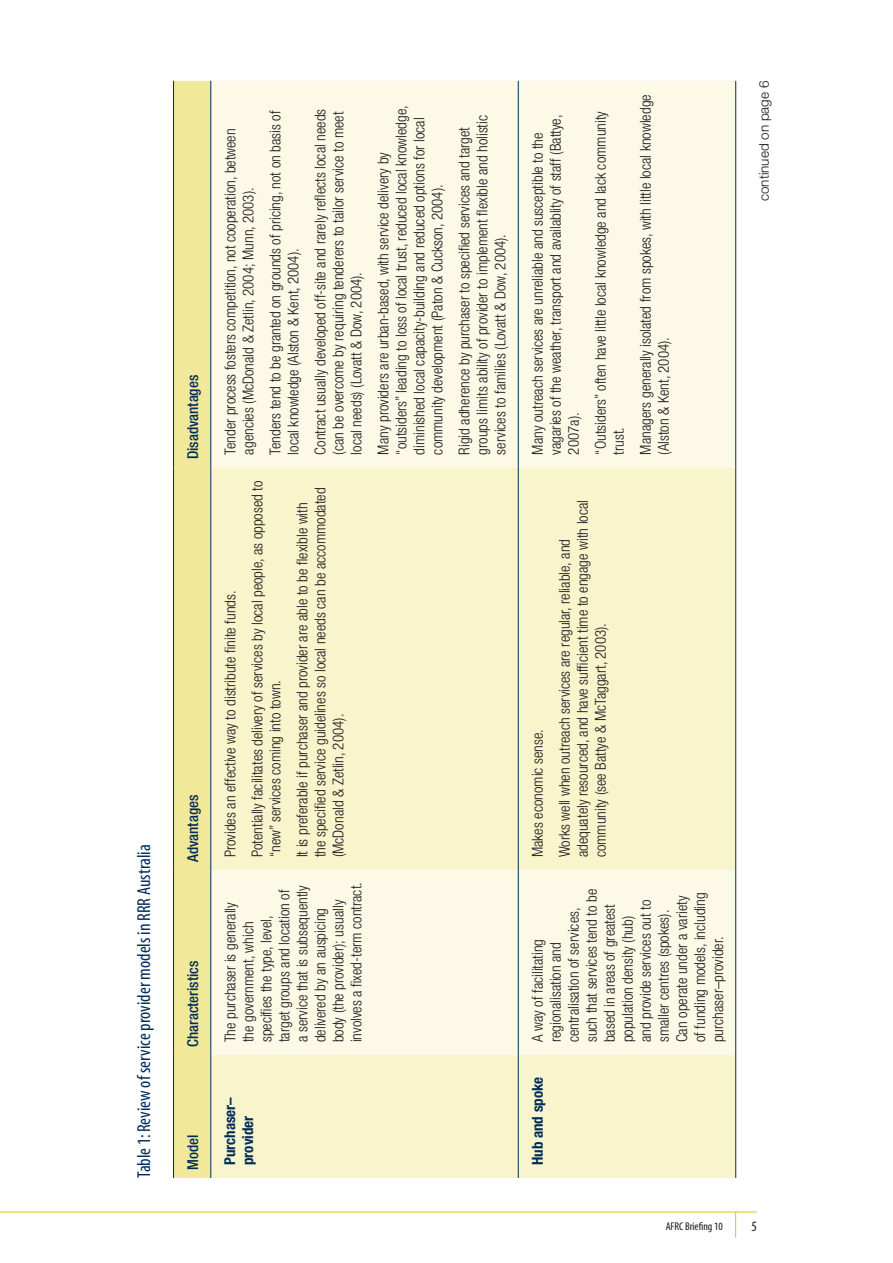
<style>
.page{position:relative;width:893px;height:1263px;background:#fff}
.page>*{position:absolute;margin:0;border:0;box-sizing:border-box;transform-origin:0 0}
.t1{font:18.75px "Myriad MM 400 300";letter-spacing:-.135em;color:#002c5a}
.t2{font:300 condensed 15px/18px "Helvetica Neue";color:#1a171b}
.t3{font:500 condensed 15px "Helvetica Neue";color:#002c5a}
.t4{font:700 condensed 15px/18px "Helvetica Neue";color:#002c5a}
.t5{font:14.25px "Myriad MM 400 300";color:#1a171b}
.t6{font:300 13.5px "Helvetica Neue";color:#1a171b}
.t7{font:11.25px "Myriad MM 400 300";letter-spacing:-.125em;color:#1a171b}
</style>
<div class="page">
<hr style="left:0;top:1211px;width:757px;height:1px;background:#ddc700">
<svg style="left:735px;top:1212px;width:1px;height:25px"></svg>
<div style="left:174px;top:81px;width:36px;height:1097px;background:#f1e999"></div>
<div style="left:211px;top:1055px;width:524px;height:123px;background:#f8f4cc"></div>
<svg style="left:211px;top:81px;width:524px;height:974px;background:#faf6db"></svg>
<hr style="left:518px;top:1055px;width:1px;height:123px;background:#002c5a">
<hr style="left:518px;top:870px;width:1px;height:185px;background:#002c5a">
<hr style="left:518px;top:467px;width:1px;height:403px;background:#002c5a">
<hr style="left:518px;top:81px;width:1px;height:386px;background:#002c5a">
<hr style="left:735px;top:1055px;width:1px;height:123px;background:#002c5a">
<hr style="left:735px;top:870px;width:1px;height:185px;background:#002c5a">
<hr style="left:735px;top:467px;width:1px;height:403px;background:#002c5a">
<hr style="left:735px;top:81px;width:1px;height:386px;background:#002c5a">
<hr style="left:173px;top:1055px;width:1px;height:123px;background:#002c5a">
<hr style="left:173px;top:870px;width:1px;height:185px;background:#002c5a">
<hr style="left:173px;top:467px;width:1px;height:403px;background:#002c5a">
<hr style="left:173px;top:81px;width:1px;height:386px;background:#002c5a">
<hr style="left:210px;top:1055px;width:1px;height:123px;background:#002c5a">
<hr style="left:210px;top:870px;width:1px;height:185px;background:#002c5a">
<hr style="left:210px;top:467px;width:1px;height:403px;background:#002c5a">
<hr style="left:210px;top:81px;width:1px;height:386px;background:#002c5a">
<p class="t1" style="left:135px;top:1178px;width:337px;rotate:-90deg">Table 1: Review of service provider models in RRR Australia</p>
<p class="t3" style="left:184px;top:459px;width:86px;rotate:-90deg">Disadvantages</p>
<p class="t3" style="left:184px;top:862px;width:69px;rotate:-90deg">Advantages</p>
<p class="t3" style="left:184px;top:1047px;width:88px;rotate:-90deg">Characteristics</p>
<p class="t3" style="left:184px;top:1170px;width:37px;rotate:-90deg">Model</p>
<p class="t2" style="left:221px;top:455px;width:328px;rotate:-90deg">Tender process fosters competition, not cooperation, between agencies (McDonald &amp; Zetlin, 2004; Munn, 2003).</p>
<p class="t2" style="left:266px;top:455px;width:346px;rotate:-90deg">Tenders tend to be granted on grounds of pricing, not on basis of local knowledge (Alston &amp; Kent, 2004).</p>
<p class="t2" style="left:311px;top:455px;width:347px;rotate:-90deg">Contract usually developed off-site and rarely reflects local needs (can be overcome by requiring tenderers to tailor service to meet local needs) (Lovatt &amp; Dow, 2004).</p>
<p class="t2" style="left:374px;top:455px;width:351px;rotate:-90deg">Many providers are urban-based, with service delivery by “outsiders” leading to loss of local trust, reduced local knowledge, diminished local capacity-building and reduced options for local community development (Paton &amp; Cuckson, 2004).</p>
<p class="t2" style="left:455px;top:455px;width:341px;rotate:-90deg">Rigid adherence by purchaser to specified services and target groups limits ability of provider to implement flexible and holistic services to families (Lovatt &amp; Dow, 2004).</p>
<p class="t2" style="left:217px;top:857px;width:378px;line-height:27px;rotate:-90deg">Provides an effective way to distribute finite funds.<br>Potentially facilitates delivery of services by local people, as opposed to</p>
<p class="t2" style="left:311px;top:857px;width:371px;rotate:-90deg">the specified service guidelines so local needs can be accommodated (McDonald &amp; Zetlin, 2004).</p>
<p class="t2" style="left:262px;top:857px;width:356px;line-height:27px;rotate:-90deg">“new” services coming into town.<br>It is preferable if purchaser and provider are able to be flexible with</p>
<p class="t2" style="left:221px;top:1042px;width:162px;rotate:-90deg">The purchaser is generally the government, which specifies the type, level, target groups and location of a service that is subsequently delivered by an auspicing body (the provider); usually involves a fixed-term contract.</p>
<p class="t4" style="left:221px;top:1165px;width:70px;rotate:-90deg">Purchaser– provider</p>
<p class="t2" style="left:529px;top:455px;width:341px;rotate:-90deg">Many outreach services are unreliable and susceptible to the vagaries of the weather, transport and availablity of staff (Battye,<br>2007a).</p>
<p class="t2" style="left:592px;top:455px;width:345px;rotate:-90deg">“Outsiders” often have little local knowledge and lack community trust.</p>
<p class="t2" style="left:637px;top:455px;width:362px;rotate:-90deg">Managers generally isolated from spokes, with little local knowledge (Alston &amp; Kent, 2004).</p>
<p class="t2" style="left:574px;top:857px;width:359px;rotate:-90deg">adequately resourced, and have sufficient time to engage with local community (see Battye &amp; McTaggart, 2003).</p>
<p class="t2" style="left:524px;top:857px;width:320px;line-height:27px;rotate:-90deg">Makes economic sense.<br>Works well when outreach services are regular, reliable, and</p>
<p class="t2" style="left:529px;top:1042px;width:155px;rotate:-90deg">A way of facilitating regionalisation and centralisation of services, such that services tend to be based in areas of greatest population density (hub)<br>and provide services out to smaller centres (spokes).<br>Can operate under a variety of funding models, including purchaser–provider.</p>
<p class="t4" style="left:528px;top:1165px;width:90px;rotate:-90deg">Hub and spoke</p>
<p class="t6" style="left:756px;top:201px;width:122px;rotate:-90deg">continued on page 6</p>
<p class="t7" style="left:666px;top:1221px;width:60px">AFRCBriefing 10</p>
<p class="t5" style="left:751px;top:1219px;width:9px">5</p>
</div>
